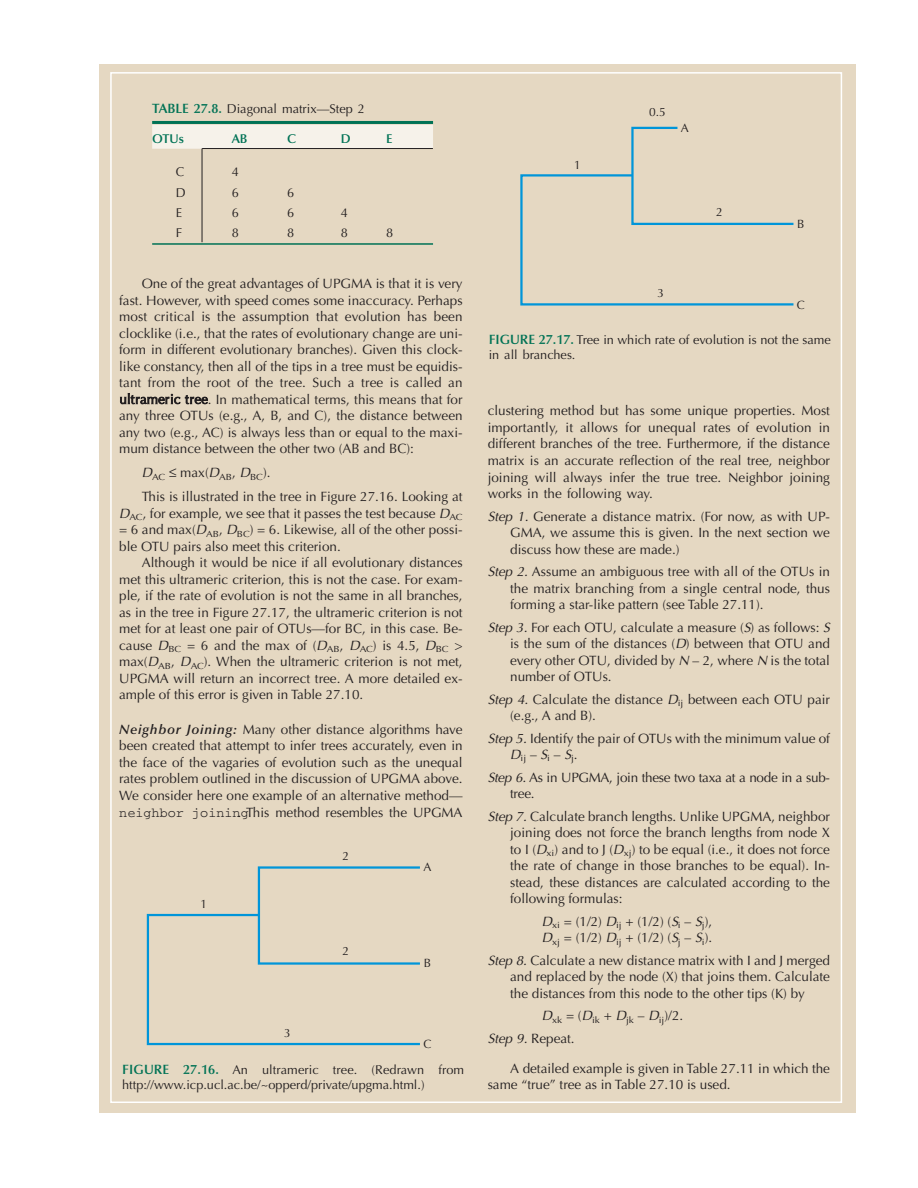
<style>
.page{position:relative;width:918px;height:1188px;background:#fff}
.page>*{position:absolute;margin:0;border:0;box-sizing:border-box;transform-origin:0 0}
.t1{font:13.5px/16.5px "Optima";color:#231f20;text-align:justify}
.t2{font:13.5px/16.5px "Optima";letter-spacing:-.02em;color:#231f20}
.t3{font:12.75px/15px "Optima";color:#231f20}
.t4{font:600 12.75px "Optima";color:#007255}
.t5{font:12px/14.4px "Optima";color:#231f20;text-align:center}
.t6{font:8.85px "Optima";color:#231f20;scale:1.14 1}
.s1{font-weight:600;font-size:13.5px;color:#007255}
.s2{font-style:italic}
.s3{font-weight:600;font-style:italic}
.s4{font-family:"Courier"}
</style>
<div class="page">
<div style="left:99px;top:64px;width:756px;height:1049px;background:#e5d8c2"></div>
<hr style="left:152px;top:121px;width:281px;height:3px;background:#007255">
<div style="left:152px;top:125px;width:281px;height:24px;background:#f6f2ea"></div>
<hr style="left:152px;top:243px;width:281px;height:2px;background:#007255">
<hr style="left:202px;top:148px;width:231px;height:1px;background:#231f20">
<hr style="left:202px;top:149px;width:1px;height:93px;background:#231f20">
<div style="left:258px;top:866px;width:163px;height:99px;border:2px solid #0095d9"></div>
<svg style="left:146px;top:913px;width:275px;height:133px"></svg>
<svg style="left:520px;top:126px;width:274px;height:180px"></svg>
<p class="t3" style="left:152px;top:103px;width:214px"><span class="s1">TABLE 27.8.</span> Diagonal matrix—Step 2</p>
<p class="t4" style="left:152px;top:133px;width:33px">OTUs</p>
<p class="t4" style="left:232px;top:133px;width:17px">AB</p>
<p class="t4" style="left:287px;top:133px;width:10px">C</p>
<p class="t4" style="left:341px;top:133px;width:11px">D</p>
<p class="t4" style="left:386px;top:133px;width:8px">E</p>
<p class="t3" style="left:176px;top:166px;width:10px">C</p>
<p class="t3" style="left:232px;top:166px;width:9px">4</p>
<p class="t3" style="left:176px;top:186px;width:11px">D</p>
<p class="t3" style="left:232px;top:186px;width:9px">6</p>
<p class="t3" style="left:287px;top:186px;width:9px">6</p>
<p class="t3" style="left:176px;top:206px;width:8px">E</p>
<p class="t3" style="left:232px;top:206px;width:9px">6</p>
<p class="t3" style="left:287px;top:206px;width:9px">6</p>
<p class="t3" style="left:341px;top:206px;width:9px">4</p>
<p class="t3" style="left:176px;top:227px;width:8px">F</p>
<p class="t3" style="left:232px;top:227px;width:9px">8</p>
<p class="t3" style="left:287px;top:227px;width:9px">8</p>
<p class="t3" style="left:341px;top:227px;width:9px">8</p>
<p class="t3" style="left:386px;top:227px;width:9px">8</p>
<p class="t1" style="left:119px;top:277px;width:345px;text-indent:23px">One of the great advantages of UPGMA is that it is very fast. However, with speed comes some inaccuracy. Perhaps most critical is the assumption that evolution has been clocklike (i.e., that the rates of evolutionary change are uni&shy;form in different evolutionary branches). Given this clock&shy;like constancy, then all of the tips in a tree must be equidis&shy;tant from the root of the tree. Such a tree is called an ultrameric tree. In mathematical terms, this means that for any three OTUs (e.g., A, B, and C), the distance between any two (e.g., AC) is always less than or equal to the maxi&shy;mum distance between the other two (AB and BC):</p>
<p class="t1" style="left:142px;top:462px;width:322px;line-height:24px"><span class="s2">D</span><sub>AC</sub> ≤ max(<span class="s2">D</span><sub>AB</sub>, <span class="s2">D</span><sub>BC</sub>).<br>This is illustrated in the tree in Figure 27.16. Looking at</p>
<p class="t1" style="left:119px;top:506px;width:345px"><span class="s2">D</span><sub>AC</sub>, for example, we see that it passes the test because <span class="s2">D</span><sub>AC </sub>= 6 and max(<span class="s2">D</span><sub>AB</sub>, <span class="s2">D</span><sub>BC</sub>) = 6. Likewise, all of the other possi&shy;ble OTU pairs also meet this criterion.</p>
<p class="t1" style="left:119px;top:556px;width:345px;text-indent:23px">Although it would be nice if all evolutionary distances met this ultrameric criterion, this is not the case. For exam&shy;ple, if the rate of evolution is not the same in all branches, as in the tree in Figure 27.17, the ultrameric criterion is not met for at least one pair of OTUs—for BC, in this case. Be&shy;cause <span class="s2">D</span><sub>BC</sub> = 6 and the max of (<span class="s2">D</span><sub>AB</sub>, <span class="s2">D</span><sub>AC</sub>) is 4.5, <span class="s2">D</span><sub>BC</sub> &gt; max(<span class="s2">D</span><sub>AB</sub>, <span class="s2">D</span><sub>AC</sub>). When the ultrameric criterion is not met, UPGMA will return an incorrect tree. A more detailed ex&shy;ample of this error is given in Table 27.10.</p>
<p class="t1" style="left:119px;top:722px;width:345px"><span class="s3">Neighbor Joining:</span> Many other distance algorithms have been created that attempt to infer trees accurately, even in the face of the vagaries of evolution such as the unequal rates problem outlined in the discussion of UPGMA above.<br>We consider here one example of an alternative method— <span class="s4">neighbor joining</span>. This method resembles the UPGMA</p>
<p class="t5" style="left:200px;top:897px;width:8px">1</p>
<p class="t5" style="left:284px;top:1026px;width:8px">3</p>
<p class="t5" style="left:342px;top:849px;width:8px">2</p>
<p class="t5" style="left:342px;top:944px;width:8px">2</p>
<p class="t5" style="left:423px;top:860px;width:10px">A</p>
<p class="t5" style="left:424px;top:956px;width:9px">B</p>
<p class="t5" style="left:423px;top:1037px;width:10px">C</p>
<p class="t3" style="left:122px;top:1063px;width:344px"><span class="s1">FIGURE 27.16.</span> An ultrameric tree. (Redrawn from http://www.icp.ucl.ac.be/~opperd/private/upgma.html.)</p>
<p class="t5" style="left:574px;top:158px;width:8px">1</p>
<p class="t5" style="left:649px;top:105px;width:18px">0.5</p>
<p class="t5" style="left:681px;top:121px;width:10px">A</p>
<p class="t5" style="left:657px;top:286px;width:8px">3</p>
<p class="t5" style="left:716px;top:205px;width:8px">2</p>
<p class="t5" style="left:797px;top:217px;width:9px">B</p>
<p class="t5" style="left:797px;top:298px;width:10px">C</p>
<p class="t3" style="left:489px;top:334px;width:343px"><span class="s1">FIGURE 27.17.</span> Tree in which rate of evolution is not the same in all branches.</p>
<p class="t1" style="left:488px;top:404px;width:344px">clustering method but has some unique properties. Most importantly, it allows for unequal rates of evolution in different branches of the tree. Furthermore, if the distance matrix is an accurate reflection of the real tree, neighbor joining will always infer the true tree. Neighbor joining works in the following way.</p>
<p class="t1" style="left:510px;top:509px;width:321px;text-indent:-22px"><span class="s2">Step 1.</span> Generate a distance matrix. (For now, as with UP-GMA, we assume this is given. In the next section we discuss how these are made.)</p>
<p class="t1" style="left:510px;top:564px;width:321px;text-indent:-22px"><span class="s2">Step 2.</span> Assume an ambiguous tree with all of the OTUs in the matrix branching from a single central node, thus forming a star-like pattern (see Table 27.11).</p>
<p class="t1" style="left:510px;top:620px;width:321px;text-indent:-22px"><span class="s2">Step 3.</span> For each OTU, calculate a measure (<span class="s2">S</span>) as follows: <span class="s2">S </span>is the sum of the distances (<span class="s2">D</span>) between that OTU and every other OTU, divided by <span class="s2">N</span> – 2, where <span class="s2">N</span> is the total number of OTUs.</p>
<p class="t1" style="left:510px;top:692px;width:321px;text-indent:-23px"><span class="s2">Step 4.</span> Calculate the distance <span class="s2">D</span><sub>ij</sub> between each OTU pair (e.g., A and B).</p>
<p class="t1" style="left:488px;top:731px;width:344px"><span class="s2">Step 5.</span> Identify the pair of OTUs with the minimum value of</p>
<p class="t6" style="left:510px;top:755px;width:61px"><sup>D</sup>ij <sup>–</sup> <sup>S</sup>i <sup>–</sup> <sup>S</sup>j<sup>.</sup></p>
<p class="t2" style="left:510px;top:770px;width:321px;text-indent:-22px"><span class="s2">Step 6.</span> As in UPGMA, join these two taxa at a node in a sub&shy;tree.</p>
<p class="t1" style="left:510px;top:809px;width:321px;text-indent:-22px"><span class="s2">Step 7.</span> Calculate branch lengths. Unlike UPGMA, neighbor joining does not force the branch lengths from node X to I (<span class="s2">D</span><sub>xi</sub>) and to J (<span class="s2">D</span><sub>xj</sub>) to be equal (i.e., it does not force the rate of change in those branches to be equal). In&shy;stead, these distances are calculated according to the following formulas:</p>
<p class="t1" style="left:542px;top:914px;width:172px"><span class="s2">D</span><sub>xi</sub> = (1/2) <span class="s2">D</span><sub>ij</sub> + (1/2) (<span class="s2">S</span><sub>i</sub> – <span class="s2">S</span><sub>j</sub>),<br><span class="s2">D</span><sub>xj</sub> = (1/2) <span class="s2">D</span><sub>ij</sub> + (1/2) (<span class="s2">S</span><sub>j</sub> – <span class="s2">S</span><sub>i</sub>).</p>
<p class="t1" style="left:510px;top:953px;width:321px;text-indent:-22px"><span class="s2">Step 8.</span> Calculate a new distance matrix with I and J merged and replaced by the node (X) that joins them. Calculate the distances from this node to the other tips (K) by</p>
<p class="t6" style="left:542px;top:1016px;width:126px"><sup>D</sup>xk <sup>=</sup> <sup>(</sup><sup>D</sup>ik <sup>+</sup> <sup>D</sup>jk <sup>–</sup> <sup>D</sup>ij<sup>)/2.</sup></p>
<p class="t1" style="left:488px;top:1031px;width:89px"><span class="s2">Step 9.</span> Repeat.</p>
<p class="t1" style="left:488px;top:1061px;width:344px;text-indent:23px">A detailed example is given in Table 27.11 in which the same “true” tree as in Table 27.10 is used.</p>
<p class="t5" style="left:580px;top:623px;width:190px">Cold Spring Harbor Laboratory Press<br>17_Evo_CH27<br>EVOweb# 2717 11-1-07</p>
</div>
